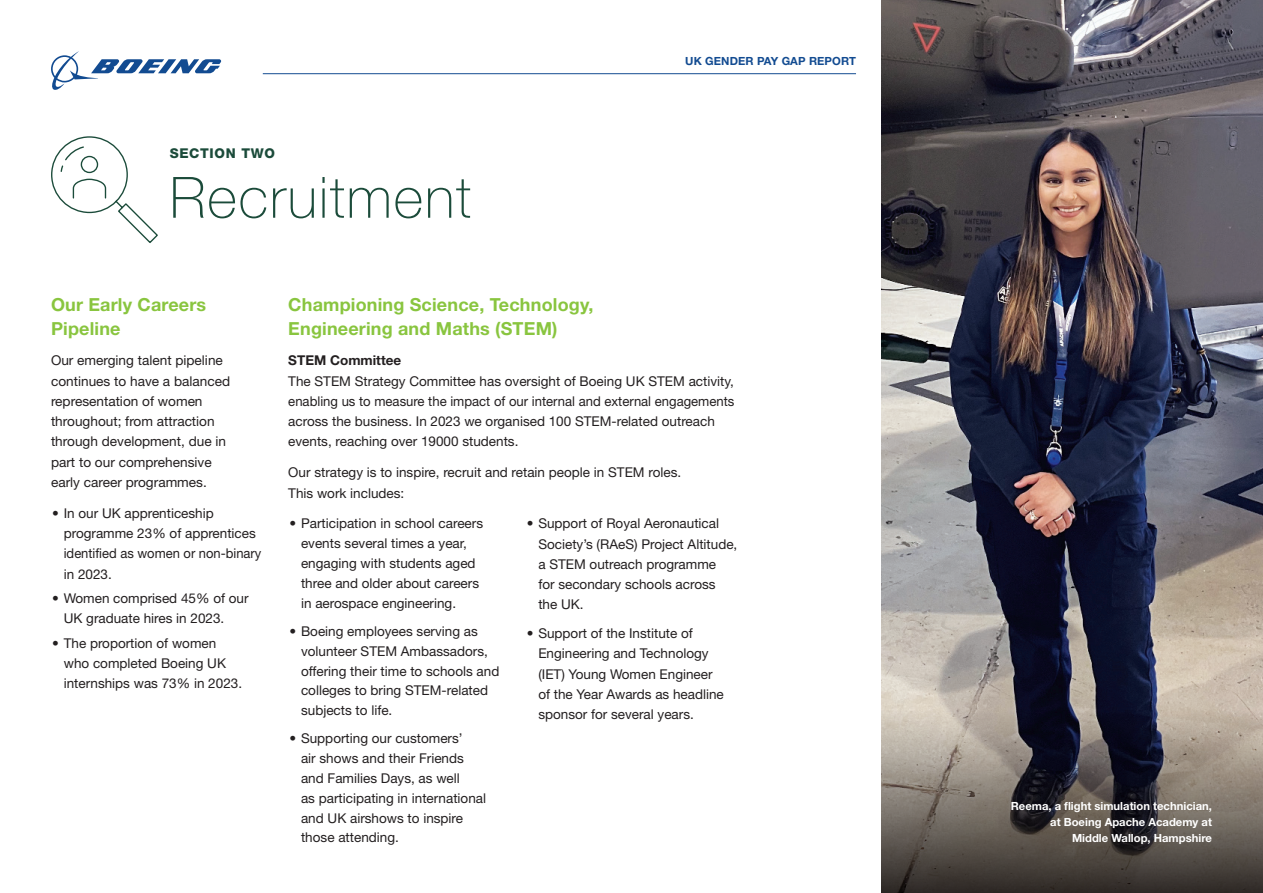
<style>
.page{position:relative;width:1263px;height:893px;background:#fff}
.page>*{position:absolute;margin:0;border:0;box-sizing:border-box;transform-origin:0 0}
.t1{font:100 57px "Helvetica Neue LT Std";letter-spacing:.03em;color:#1b4b3a}
.t2{font:700 18px/24px "Helvetica Neue LT Std";letter-spacing:.01em;color:#89c53f}
.t3{font:13.5px/20.2px "Helvetica Neue LT Std";color:#231f20}
.t4{font:800 13.5px "Helvetica Neue LT Std";letter-spacing:.05em;color:#1b4b3a}
.t5{font:700 11.25px/15.8px "Helvetica Neue LT Std";color:#fff;text-align:right}
.t6{font:700 11.25px "Helvetica Neue LT Std";letter-spacing:.01em;color:#124b91}
.s1{font-weight:700}
</style>
<div class="page">
<img style="left:881px;top:0;width:382px;height:710px">
<svg style="left:881px;top:710px;width:382px;height:183px;background:#635d58"></svg>
<svg style="left:51px;top:136px;width:107px;height:107px"></svg>
<svg style="left:51px;top:51px;width:170px;height:39px"></svg>
<hr style="left:263px;top:73px;width:593px;height:1px;background:#124b91">
<p class="t4" style="left:170px;top:146px;width:107px">SECTION TWO</p>
<p class="t1" style="left:170px;top:165px;width:303px">Recruitment</p>
<p class="t6" style="left:685px;top:54px;width:172px">UK GENDER PAY GAP REPORT</p>
<p class="t2" style="left:51px;top:292px;width:157px">Our Early Careers<br>Pipeline</p>
<p class="t3" style="left:51px;top:350px;width:181px">Our emerging talent pipeline continues to have a balanced representation of women throughout; from attraction through development, due in part to our comprehensive early career programmes.</p>
<p class="t3" style="left:64px;top:503px;width:199px;text-indent:-11px">• In our UK apprenticeship programme 23% of apprentices identified as women or non-binary in 2023.</p>
<p class="t3" style="left:64px;top:588px;width:186px;text-indent:-11px">• Women comprised 45% of our<br>UK graduate hires in 2023.</p>
<p class="t3" style="left:64px;top:633px;width:180px;text-indent:-11px">• The proportion of women who completed Boeing UK internships was 73% in 2023.</p>
<p class="t2" style="left:288px;top:292px;width:307px">Championing Science, Technology,<br>Engineering and Maths (STEM)</p>
<p class="t3" style="left:288px;top:350px;width:448px"><span class="s1">STEM Committee<br></span>The STEM Strategy Committee has oversight of Boeing UK STEM activity, enabling us to measure the impact of our internal and external engagements across the business. In 2023 we organised 100 STEM-related outreach events, reaching over 19000 students.</p>
<p class="t3" style="left:288px;top:462px;width:394px">Our strategy is to inspire, recruit and retain people in STEM roles.<br>This work includes:</p>
<p class="t3" style="left:301px;top:513px;width:184px;line-height:19.8px;text-indent:-11px">• Participation in school careers events several times a year, engaging with students aged three and older about careers in aerospace engineering.</p>
<p class="t3" style="left:301px;top:621px;width:200px;line-height:19.8px;text-indent:-11px">• Boeing employees serving as volunteer STEM Ambassadors, offering their time to schools and colleges to bring STEM-related subjects to life.</p>
<p class="t3" style="left:301px;top:729px;width:187px;line-height:19.8px;text-indent:-11px">• Supporting our customers’<br>air shows and their Friends and Families Days, as well<br>as participating in international and UK airshows to inspire those attending.</p>
<p class="t3" style="left:538px;top:513px;width:201px;text-indent:-11px">• Support of Royal Aeronautical<br>Society’s (RAeS) Project Altitude, a STEM outreach programme<br>for secondary schools across the UK.</p>
<p class="t3" style="left:538px;top:623px;width:187px;text-indent:-11px">• Support of the Institute of<br>Engineering and Technology (IET) Young Women Engineer of the Year Awards as headline sponsor for several years.</p>
<p class="t5" style="left:1011px;top:798px;width:203px">Reema, a flight simulation technician, at Boeing Apache Academy at<br>Middle Wallop, Hampshire</p>
</div>
